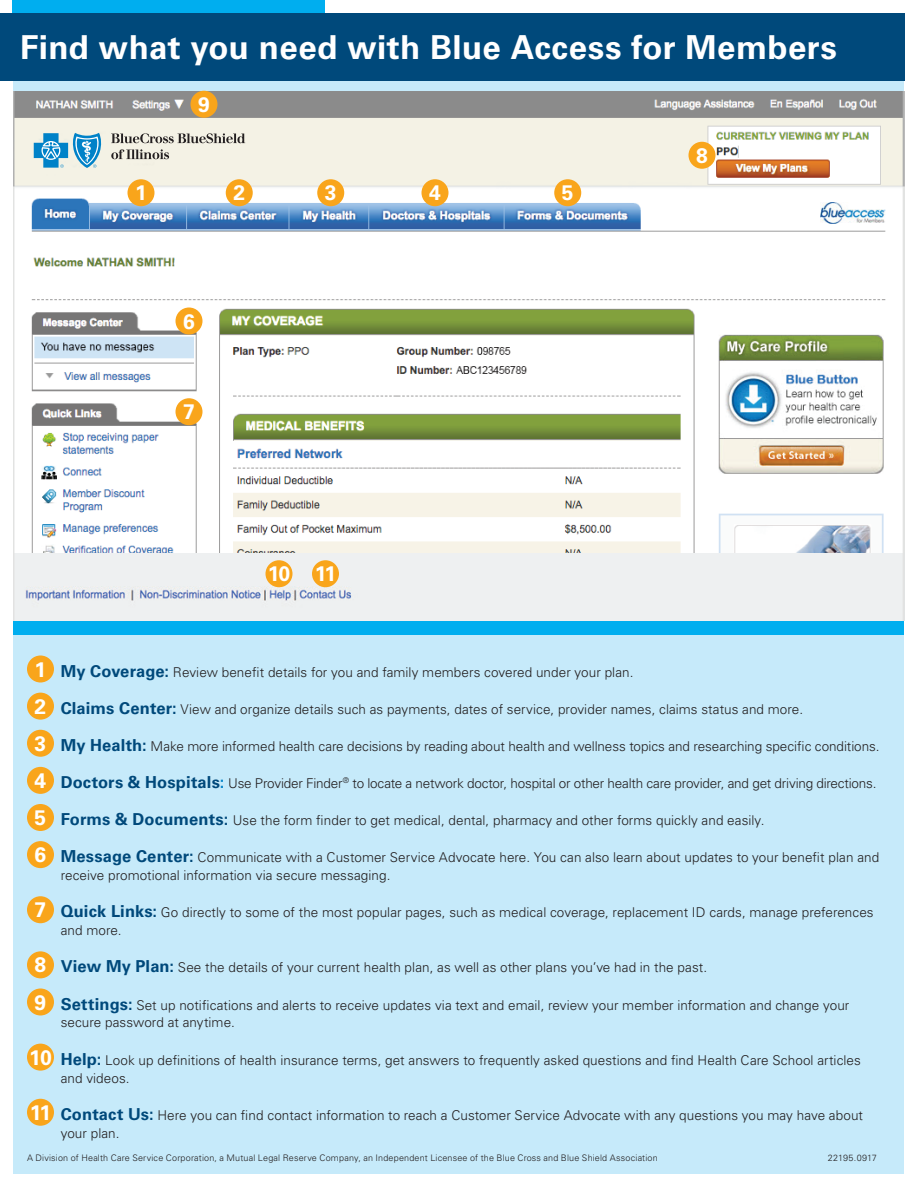
<style>
.page{position:relative;width:918px;height:1188px;background:#fff}
.page>*{position:absolute;margin:0;border:0;box-sizing:border-box;transform-origin:0 0}
.t1{font:700 33px "Univers LT Std";letter-spacing:.015em;color:#fff}
.t2{font:700 21px "Univers LT Std";color:#fff}
.t3{font:300 13.5px/18px "Univers LT Std";letter-spacing:.005em;color:#231f20}
.t4{font:300 13.5px "Univers LT Std";letter-spacing:-.015em;color:#231f20}
.t5{font:300 9px "Univers LT Std";letter-spacing:.02em;color:#231f20}
.s1{font-weight:700;font-size:21px;color:#fff}
.s2{font-weight:700;font-size:16.5px;color:#00497b}
.s3{font-weight:700;font-size:16.5px;color:#0082c8}
</style>
<div class="page">
<div style="left:14px;top:14px;width:890px;height:1160px;background:#c6eafa"></div>
<img style="left:14px;top:92px;width:890px;height:462px">
<div style="left:226px;top:179px;width:27px;height:27px;background:#f9a51b;border-radius:50%"></div>
<div style="left:317px;top:179px;width:27px;height:27px;background:#f9a51b;border-radius:50%"></div>
<div style="left:422px;top:179px;width:26px;height:27px;background:#f9a51b;border-radius:50%"></div>
<div style="left:554px;top:179px;width:27px;height:27px;background:#f9a51b;border-radius:50%"></div>
<div style="left:176px;top:307px;width:26px;height:27px;background:#f9a51b;border-radius:50%"></div>
<div style="left:176px;top:398px;width:26px;height:27px;background:#f9a51b;border-radius:50%"></div>
<div style="left:190px;top:91px;width:28px;height:27px;background:#f9a51b;border-radius:50%"></div>
<div style="left:688px;top:142px;width:28px;height:27px;background:#f9a51b;border-radius:50%"></div>
<div style="left:27px;top:656px;width:27px;height:27px;background:#f9a51b;border-radius:50%"></div>
<div style="left:27px;top:693px;width:27px;height:27px;background:#f9a51b;border-radius:50%"></div>
<div style="left:27px;top:730px;width:27px;height:27px;background:#f9a51b;border-radius:50%"></div>
<div style="left:27px;top:767px;width:27px;height:27px;background:#f9a51b;border-radius:50%"></div>
<div style="left:27px;top:804px;width:27px;height:27px;background:#f9a51b;border-radius:50%"></div>
<div style="left:27px;top:841px;width:27px;height:27px;background:#f9a51b;border-radius:50%"></div>
<div style="left:27px;top:896px;width:27px;height:27px;background:#f9a51b;border-radius:50%"></div>
<div style="left:27px;top:951px;width:27px;height:27px;background:#f9a51b;border-radius:50%"></div>
<div style="left:27px;top:989px;width:27px;height:27px;background:#f9a51b;border-radius:50%"></div>
<div style="left:27px;top:1044px;width:27px;height:27px;background:#f9a51b;border-radius:50%"></div>
<div style="left:27px;top:1099px;width:27px;height:27px;background:#f9a51b;border-radius:50%"></div>
<div style="left:128px;top:179px;width:26px;height:27px;background:#f9a51b;border-radius:50%"></div>
<div style="left:13px;top:0;width:312px;height:14px;background:#00aeef"></div>
<div style="left:14px;top:621px;width:890px;height:13px;background:#00aeef"></div>
<div style="left:0;top:14px;width:904px;height:67px;background:#00497b"></div>
<svg style="left:34px;top:133px;width:68px;height:35px;background:#77b9d9"></svg>
<svg style="left:111px;top:133px;width:134px;height:10px"></svg>
<svg style="left:111px;top:149px;width:58px;height:10px"></svg>
<div style="left:14px;top:554px;width:890px;height:67px;background:#eef0f1"></div>
<div style="left:266px;top:560px;width:26px;height:27px;background:#f9a51b;border-radius:50%"></div>
<div style="left:312px;top:560px;width:27px;height:27px;background:#f9a51b;border-radius:50%"></div>
<h1 class="t1" style="left:20px;top:28px;width:818px">Find what you need with Blue Access for Members</h1>
<h2 class="t2" style="left:135px;top:181px;width:13px">1</h2>
<h2 class="t2" style="left:198px;top:92px;width:13px">9</h2>
<h2 class="t2" style="left:233px;top:181px;width:13px">2</h2>
<h2 class="t2" style="left:325px;top:181px;width:13px">3</h2>
<h2 class="t2" style="left:429px;top:181px;width:13px">4</h2>
<h2 class="t2" style="left:562px;top:181px;width:13px">5</h2>
<h2 class="t2" style="left:183px;top:309px;width:13px">6</h2>
<h2 class="t2" style="left:183px;top:400px;width:13px">7</h2>
<h2 class="t2" style="left:268px;top:562px;width:70px">10 11</h2>
<h2 class="t2" style="left:696px;top:143px;width:13px">8</h2>
<p class="t3" style="left:35px;top:663px;width:600px"><span class="s1">1</span> <span class="s2">My Coverage:</span> Review benefit details for you and family members covered under your plan.</p>
<p class="t3" style="left:35px;top:700px;width:770px"><span class="s1">2</span> <span class="s2">Claims Center:</span> View and organize details such as payments, dates of service, provider names, claims status and more.</p>
<p class="t3" style="left:35px;top:737px;width:846px"><span class="s1">3</span> <span class="s2">My Health:</span> Make more informed health care decisions by reading about health and wellness topics and researching specific conditions.</p>
<p class="t4" style="left:35px;top:775px;width:843px"><span class="s1">4</span> <span class="s2">Doctors &amp; Hospitals</span><span class="s3">:</span> Use Provider Finder<sup>®</sup> to locate a network doctor, hospital or other health care provider, and get driving directions.</p>
<p class="t3" style="left:35px;top:811px;width:731px"><span class="s1">5</span> <span class="s2">Forms &amp; Documents:</span> Use the form finder to get medical, dental, pharmacy and other forms quickly and easily.</p>
<p class="t3" style="left:61px;top:848px;width:820px;text-indent:-26px"><span class="s1">6</span> <span class="s2">Message Center:</span> Communicate with a Customer Service Advocate here. You can also learn about updates to your benefit plan and receive promotional information via secure messaging.</p>
<p class="t3" style="left:61px;top:903px;width:814px;text-indent:-26px"><span class="s1">7</span> <span class="s2">Quick Links:</span> Go directly to some of the most popular pages, such as medical coverage, replacement ID cards, manage preferences and more.</p>
<p class="t3" style="left:35px;top:959px;width:674px"><span class="s1">8</span> <span class="s2">View My Plan:</span> See the details of your current health plan, as well as other plans you’ve had in the past.</p>
<p class="t3" style="left:61px;top:996px;width:790px;text-indent:-26px"><span class="s1">9</span> <span class="s2">Settings:</span> Set up notifications and alerts to receive updates via text and email, review your member information and change your secure password at anytime.</p>
<p class="t3" style="left:61px;top:1051px;width:802px;text-indent:-32px"><span class="s1">10</span> <span class="s2">Help:</span> Look up definitions of health insurance terms, get answers to frequently asked questions and find Health Care School articles and videos.</p>
<p class="t3" style="left:61px;top:1106px;width:804px;text-indent:-31px"><span class="s1">11</span> <span class="s2">Contact Us:</span> Here you can find contact information to reach a Customer Service Advocate with any questions you may have about your plan.</p>
<p class="t5" style="left:27px;top:1152px;width:632px">A Division of Health Care Service Corporation, a Mutual Legal Reserve Company, an Independent Licensee of the Blue Cross and Blue Shield Association</p>
<p class="t5" style="left:828px;top:1152px;width:51px">22195.0917</p>
</div>
